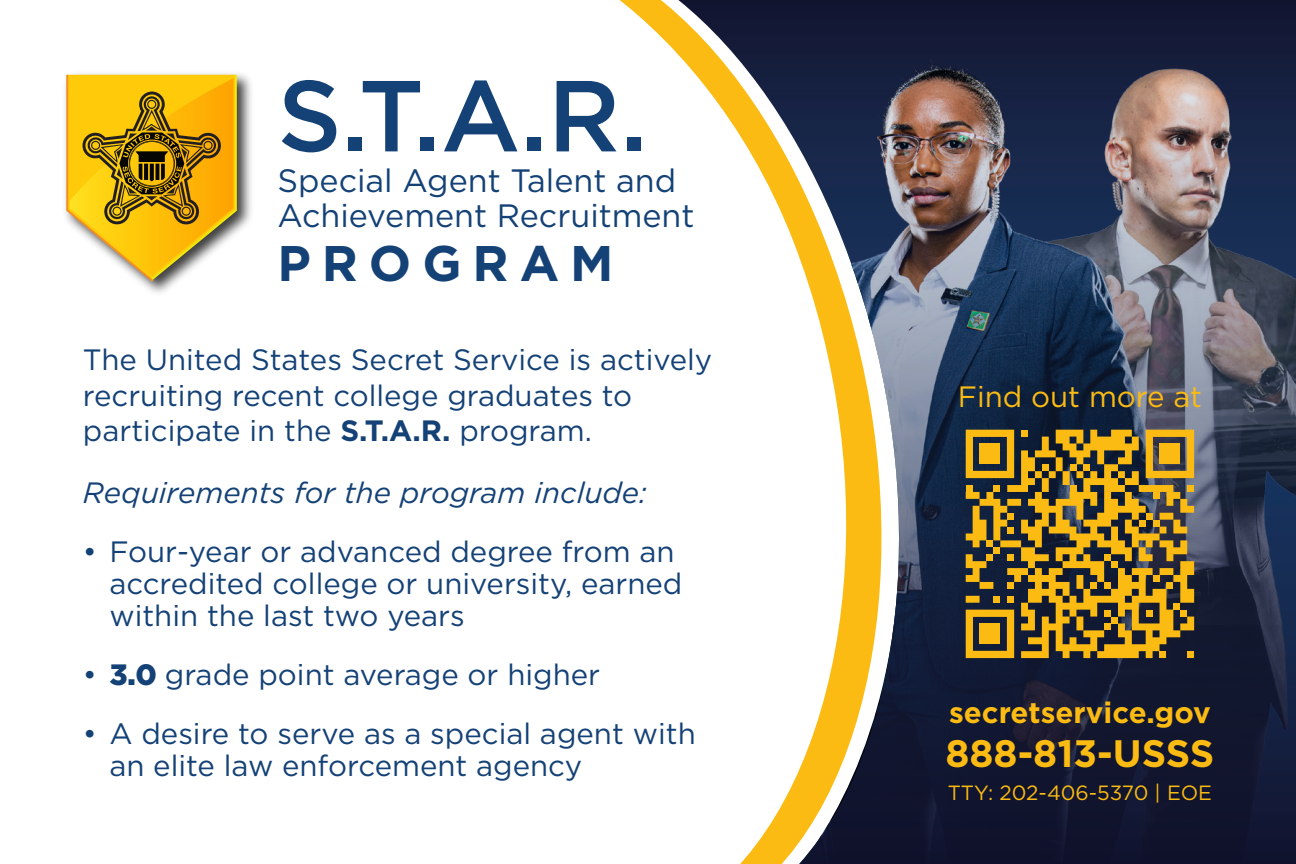
<style>
.page{position:relative;width:1296px;height:864px;background:#fff}
.page>*{position:absolute;margin:0;border:0;box-sizing:border-box;transform-origin:0 0}
.t1{font:500 100.5px "Gotham";color:#144176}
.t2{font:700 50.1px "Gotham";letter-spacing:.22em;color:#144176}
.t3{font:700 38.1px "Gotham";color:#fcbb13}
.t4{font:32.4px/35.4px "Gotham";color:#144176}
.t5{font:29.4px/32.4px "Gotham";color:#144176}
.t6{font:italic 29.4px "Gotham";color:#144176}
.t7{font:700 29.4px "Gotham";color:#fcbb13}
.t8{font:29.4px "Gotham";color:#fcbb13}
.t9{font:20.7px "Gotham";color:#fcbb13}
.s1{font-weight:700}
.s2{font-weight:900}
</style>
<div class="page">
<img style="left:920px;top:0;width:376px;height:864px">
<svg style="left:619px;top:0;width:301px;height:864px"></svg>
<img style="left:143px;top:73px;width:109px;height:220px">
<svg style="left:65px;top:73px;width:173px;height:211px;background:#d7ae35"></svg>
<svg style="left:966px;top:430px;width:228px;height:228px;background:#8b7028"></svg>
<div style="left:980px;top:444px;width:20px;height:20px;background:#fcbb13"></div>
<div style="left:1160px;top:444px;width:20px;height:20px;background:#fcbb13"></div>
<div style="left:980px;top:623px;width:20px;height:21px;background:#fcbb13"></div>
<p class="t1" style="left:277px;top:50px;width:371px">S.T.A.R.</p>
<p class="t4" style="left:277px;top:162px;width:419px">Special Agent Talent and<br>Achievement Recruitment</p>
<p class="t2" style="left:277px;top:230px;width:338px">PROGRAM</p>
<p class="t5" style="left:83px;top:342px;width:631px;line-height:35.4px">The United States Secret Service is actively recruiting recent college graduates to participate in the <span class="s1">S.T.A.R.</span> program.</p>
<p class="t6" style="left:83px;top:474px;width:565px">Requirements for the program include:</p>
<p class="t5" style="left:109px;top:534px;width:575px;text-indent:-26px">• Four-year or advanced degree from an accredited college or university, earned within the last two years</p>
<p class="t5" style="left:83px;top:658px;width:519px">• <span class="s2">3.0</span> grade point average or higher</p>
<p class="t5" style="left:109px;top:717px;width:588px;text-indent:-26px">• A desire to serve as a special agent with an elite law enforcement agency</p>
<p class="t8" style="left:958px;top:378px;width:246px">Find out more at</p>
<p class="t7" style="left:949px;top:693px;width:263px">secretservice.gov</p>
<p class="t3" style="left:945px;top:728px;width:270px">888-813-USSS</p>
<p class="t9" style="left:948px;top:779px;width:266px">TTY: 202-406-5370 | EOE</p>
</div>
